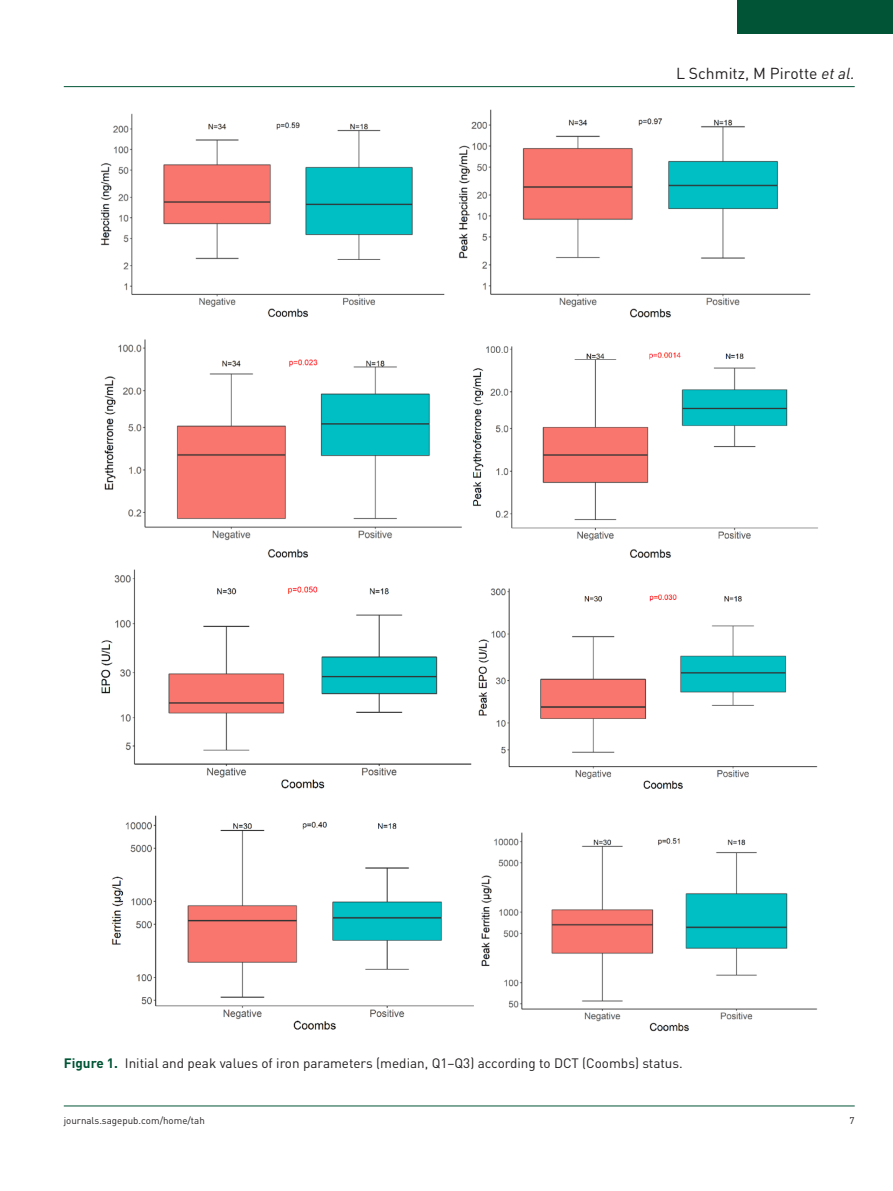
<style>
.page{position:relative;width:893px;height:1191px;background:#fff}
.page>*{position:absolute;margin:0;border:0;box-sizing:border-box;transform-origin:0 0}
.t1{font:15.75px "DIN";color:#231f20}
.t2{font:13.5px "DIN";color:#231f20}
.t3{font:9.75px "DIN";color:#231f20}
.s1{font-style:italic}
.s2{font-weight:700;color:#015436}
</style>
<div class="page">
<hr style="left:64px;top:86px;width:791px;height:1px;background:#015436">
<hr style="left:64px;top:1105px;width:791px;height:1px;background:#015436">
<div style="left:738px;top:0;width:155px;height:34px;background:#015436"></div>
<img style="left:100px;top:109px;width:718px;height:923px">
<p class="t1" style="left:676px;top:63px;width:180px">L Schmitz, M Pirotte <span class="s1">et al.</span></p>
<p class="t2" style="left:64px;top:1054px;width:621px"><span class="s2">Figure 1.</span> Initial and peak values of iron parameters (median, Q1–Q3) according to DCT (Coombs) status.</p>
<p class="t3" style="left:64px;top:1114px;width:143px">journals.sagepub.com/home/tah</p>
<p class="t3" style="left:850px;top:1114px;width:7px">7</p>
</div>
